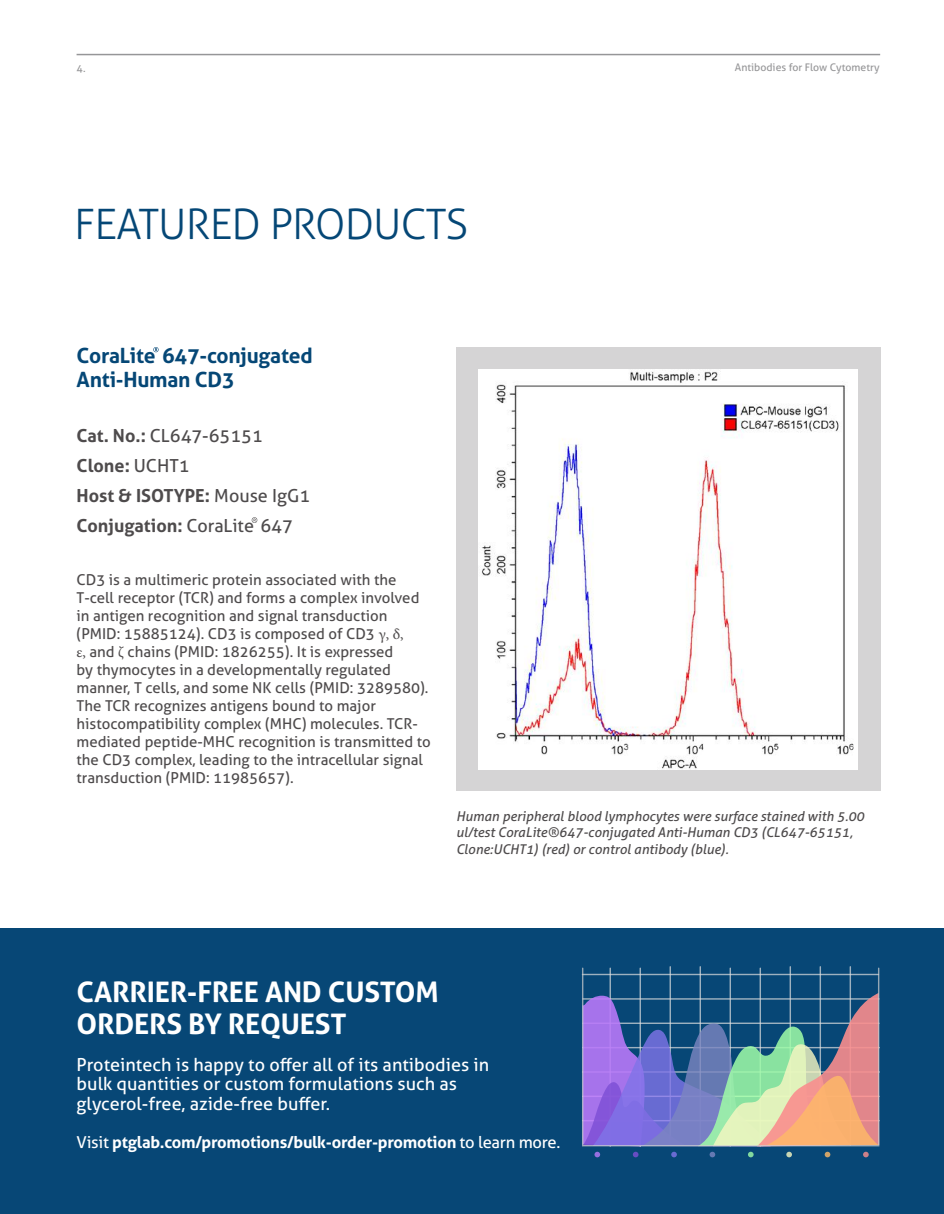
<style>
.page{position:relative;width:944px;height:1214px;background:#fff}
.page>*{position:absolute;margin:0;border:0;box-sizing:border-box;transform-origin:0 0}
.t1{font:300 42px "Aller";letter-spacing:-.02em;color:#054776}
.t2{font:700 28.35px/32.7px "Aller";letter-spacing:-.005em;color:#fff}
.t3{font:700 21px/23.7px "Aller";letter-spacing:-.01em;color:#054776}
.t4{font:700 18px/29.7px "Aller";color:#4e4b4c}
.t5{font:17.85px/19.4px "Aller";color:#fff}
.t6{font:700 16.35px "Aller";letter-spacing:-.015em;color:#fff}
.t7{font:15px/18px "Aller";color:#4e4b4c}
.t8{font:italic 13.5px/16.5px "Aller";color:#4e4b4c}
.t9{font:10.5px "Aller";color:#969698}
.s1{font-weight:400}
.s2{font-family:"Minion Pro"}
</style>
<div class="page">
<hr style="left:77px;top:54px;width:803px;height:1px;background:#969698">
<div style="left:456px;top:347px;width:424px;height:444px;background:#d5d4d5"></div>
<img style="left:478px;top:369px;width:379px;height:400px">
<div style="left:0;top:929px;width:944px;height:285px;background:#074776"></div>
<hr style="left:669px;top:966px;width:2px;height:178px;background:#e0e0e0">
<hr style="left:699px;top:966px;width:2px;height:179px;background:#e0e0e0">
<hr style="left:789px;top:966px;width:2px;height:178px;background:#e0e0e0">
<hr style="left:819px;top:966px;width:2px;height:179px;background:#e0e0e0">
<hr style="left:849px;top:966px;width:2px;height:179px;background:#e0e0e0">
<svg style="left:582px;top:967px;width:297px;height:25px"></svg>
<svg style="left:582px;top:992px;width:297px;height:165px"></svg>
<svg style="left:153px;top:347px;width:5px;height:5px"></svg>
<svg style="left:252px;top:517px;width:5px;height:6px"></svg>
<p class="t9" style="left:77px;top:61px;width:11px">4.</p>
<p class="t9" style="left:735px;top:61px;width:146px">Antibodies for Flow Cytometry</p>
<p class="t9" style="left:873px;top:61px;width:8px">4</p>
<h1 class="t1" style="left:74px;top:199px;width:395px">FEATURED PRODUCTS</h1>
<h3 class="t3" style="left:77px;top:343px;width:238px">CoraLite 647-conjugated<br>Anti-Human CD3</h3>
<p class="t4" style="left:77px;top:421px;width:235px">Cat. No.: <span class="s1">CL647-65151<br></span>Clone: <span class="s1">UCHT1<br></span>Host &amp; ISOTYPE: <span class="s1">Mouse IgG1<br></span>Conjugation: <span class="s1">CoraLite 647</span></p>
<p class="t7" style="left:77px;top:570px;width:356px">CD3 is a multimeric protein associated with the T-cell receptor (TCR) and forms a complex involved in antigen recognition and signal transduction (PMID: 15885124). CD3 is composed of CD3 <span class="s2">γ, δ,<br>ε,</span> and <span class="s2">ζ</span> chains (PMID: 1826255). It is expressed<br>by thymocytes in a developmentally regulated manner, T cells, and some NK cells (PMID: 3289580).<br>The TCR recognizes antigens bound to major histocompatibility complex (MHC) molecules. TCR&shy;mediated peptide-MHC recognition is transmitted to the CD3 complex, leading to the intracellular signal transduction (PMID: 11985657).</p>
<p class="t8" style="left:456px;top:807px;width:410px">Human peripheral blood lymphocytes were surface stained with 5.00 ul/test CoraLite®647-conjugated Anti-Human CD3 (CL647-65151,<br>Clone:UCHT1) (red) or control antibody (blue).</p>
<h2 class="t2" style="left:77px;top:975px;width:363px">CARRIER-FREE AND CUSTOM<br>ORDERS BY REQUEST</h2>
<p class="t5" style="left:77px;top:1054px;width:414px">Proteintech is happy to offer all of its antibodies in bulk quantities or custom formulations such as glycerol-free, azide-free buffer.</p>
<p class="t6" style="left:77px;top:1132px;width:485px"><span class="s1">Visit</span> ptglab.com/promotions/bulk-order-promotion <span class="s1">to learn more.</span></p>
</div>
